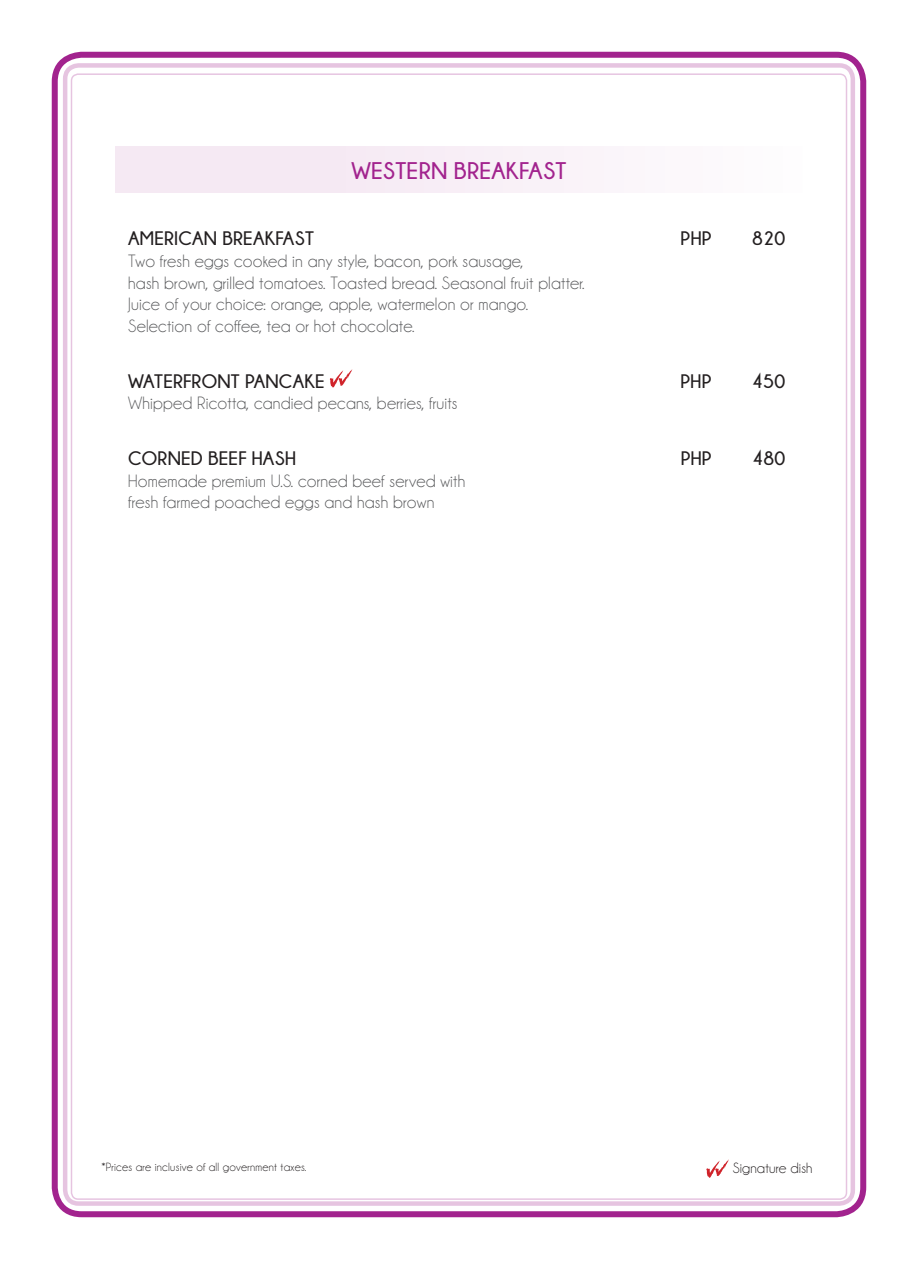
<style>
.page{position:relative;width:918px;height:1269px;background:#fff}
.page>*{position:absolute;margin:0;border:0;box-sizing:border-box;transform-origin:0 0}
.t1{font:700 24px "Champagne&Limousines";letter-spacing:.01em;color:#a2238e}
.t2{font:700 19.5px "Champagne&Limousines";letter-spacing:.01em;color:#231f20}
.t3{font:18px "Champagne&Limousines";letter-spacing:.01em;color:#57585a}
.t4{font:15px "Champagne&Limousines";letter-spacing:.01em;color:#231f20}
.t5{font:12px "Champagne&Limousines";letter-spacing:.02em;color:#231f20}
</style>
<div class="page">
<div style="left:52px;top:52px;width:814px;height:1165px;border:6px solid #a2238e;border-radius:27px"></div>
<div style="left:63px;top:63px;width:792px;height:1143px;border:4px solid #a2238e;border-radius:14px"></div>
<svg style="left:706px;top:1159px;width:23px;height:19px"></svg>
<div style="left:115px;top:146px;width:688px;height:47px;background:linear-gradient(to right,#f3e5f1,#fdfbfd)"></div>
<svg style="left:330px;top:369px;width:23px;height:19px"></svg>
<p class="t1" style="left:352px;top:157px;width:217px">WESTERN BREAKFAST</p>
<p class="t2" style="left:128px;top:228px;width:187px">AMERICAN BREAKFAST</p>
<p class="t2" style="left:681px;top:228px;width:32px">PHP</p>
<p class="t2" style="left:752px;top:228px;width:35px">820</p>
<p class="t3" style="left:128px;top:252px;width:397px">Two fresh eggs cooked in any style, bacon, pork sausage,</p>
<p class="t3" style="left:128px;top:274px;width:458px">hash brown, grilled tomatoes. Toasted bread. Seasonal fruit platter.</p>
<p class="t3" style="left:128px;top:295px;width:402px">Juice of your choice: orange, apple, watermelon or mango.</p>
<p class="t3" style="left:128px;top:317px;width:288px">Selection of coffee, tea or hot chocolate.</p>
<p class="t2" style="left:128px;top:370px;width:198px">WATERFRONT PANCAKE</p>
<p class="t2" style="left:681px;top:370px;width:32px">PHP</p>
<p class="t2" style="left:752px;top:370px;width:35px">450</p>
<p class="t3" style="left:128px;top:394px;width:331px">Whipped Ricotta, candied pecans, berries, fruits</p>
<p class="t2" style="left:128px;top:448px;width:169px">CORNED BEEF HASH</p>
<p class="t2" style="left:681px;top:448px;width:32px">PHP</p>
<p class="t2" style="left:752px;top:448px;width:35px">480</p>
<p class="t3" style="left:128px;top:472px;width:339px">Homemade premium U.S. corned beef served with</p>
<p class="t3" style="left:128px;top:493px;width:308px">fresh farmed poached eggs and hash brown</p>
<p class="t5" style="left:101px;top:1161px;width:206px">*Prices are inclusive of all government taxes.</p>
<p class="t4" style="left:733px;top:1160px;width:81px">Signature dish</p>
</div>
